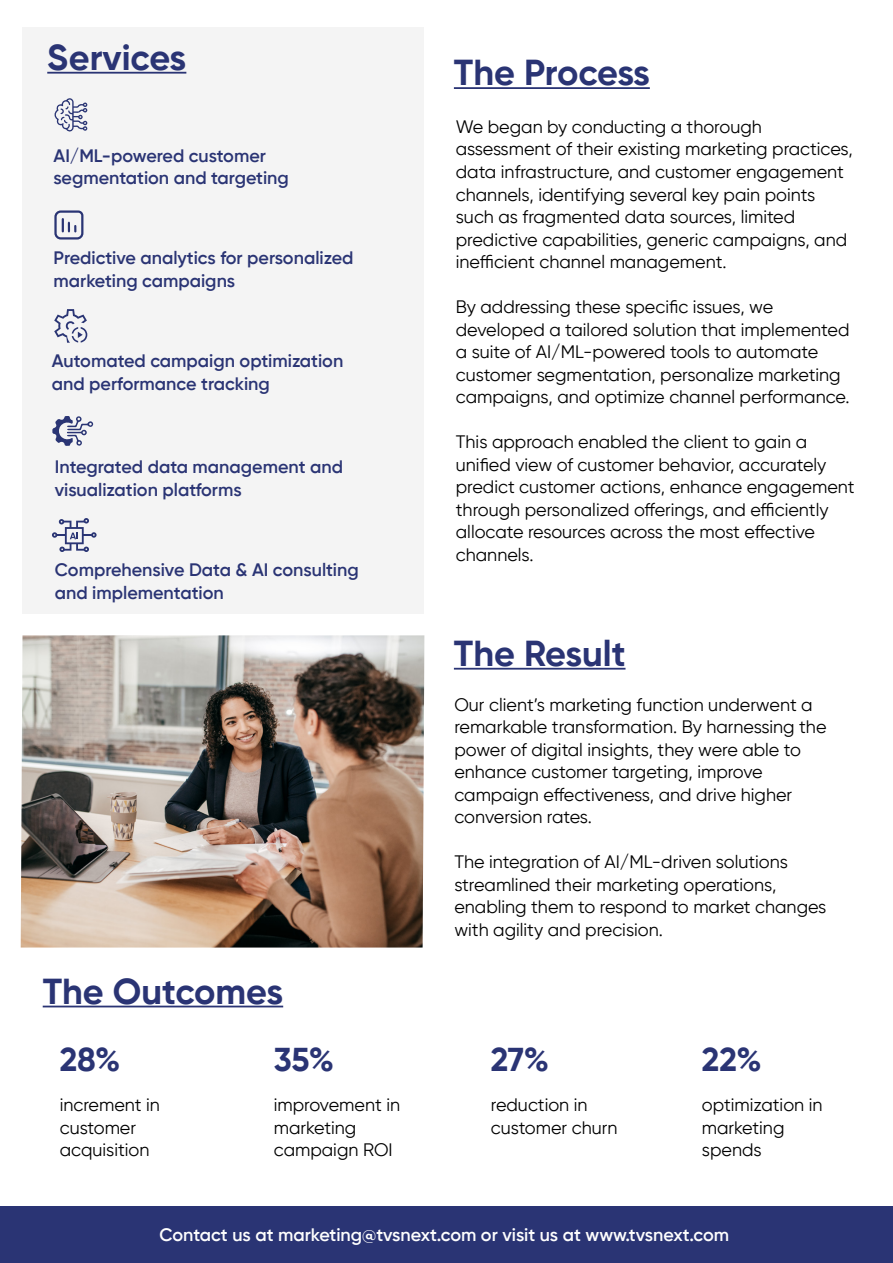
<style>
.page{position:relative;width:893px;height:1263px;background:#fff}
.page>*{position:absolute;margin:0;border:0;box-sizing:border-box;transform-origin:0 0}
.t1{font:700 36px "Gilroy";color:#2a3474}
.t2{font:700 33px "Gilroy";letter-spacing:-.01em;color:#2a3474}
.t3{font:18px/22.5px "Gilroy";color:#000}
.t4{font:600 18px/22.5px "Gilroy";color:#2a3474}
.t5{font:600 18px "Gilroy";color:#fefefe}
</style>
<div class="page">
<div style="left:23px;top:28px;width:401px;height:586px;background:#f4f4f4"></div>
<img style="left:21px;top:635px;width:403px;height:312px">
<hr style="left:454px;top:87px;width:196px;height:2px;background:#2a3474">
<hr style="left:47px;top:72px;width:139px;height:2px;background:#2a3474">
<hr style="left:454px;top:668px;width:171px;height:2px;background:#2a3474">
<hr style="left:43px;top:1006px;width:240px;height:1px;background:#2a3474">
<div style="left:0;top:1206px;width:893px;height:57px;background:#2a3474"></div>
<svg style="left:54px;top:98px;width:33px;height:34px"></svg>
<svg style="left:54px;top:210px;width:30px;height:30px"></svg>
<svg style="left:54px;top:309px;width:33px;height:34px"></svg>
<svg style="left:52px;top:416px;width:41px;height:30px"></svg>
<svg style="left:52px;top:518px;width:45px;height:34px"></svg>
<h1 class="t1" style="left:47px;top:35px;width:141px">Services</h1>
<p class="t4" style="left:54px;top:144px;width:237px">AI/ML-powered customer segmentation and targeting</p>
<p class="t4" style="left:54px;top:246px;width:301px">Predictive analytics for personalized marketing campaigns</p>
<p class="t4" style="left:52px;top:350px;width:293px">Automated campaign optimization and performance tracking</p>
<p class="t4" style="left:55px;top:456px;width:290px">Integrated data management and visualization platforms</p>
<p class="t4" style="left:55px;top:559px;width:305px">Comprehensive Data &amp; AI consulting and implementation</p>
<h1 class="t1" style="left:43px;top:969px;width:242px">The Outcomes</h1>
<h2 class="t2" style="left:60px;top:1039px;width:62px">28%</h2>
<p class="t3" style="left:60px;top:1094px;width:102px">increment in customer acquisition</p>
<h2 class="t2" style="left:274px;top:1039px;width:62px">35%</h2>
<p class="t3" style="left:274px;top:1094px;width:128px">improvement in marketing campaign ROI</p>
<h1 class="t1" style="left:454px;top:50px;width:197px">The Process</h1>
<p class="t3" style="left:456px;top:115px;width:399px">We began by conducting a thorough assessment of their existing marketing practices, data infrastructure, and customer engagement channels, identifying several key pain points such as fragmented data sources, limited predictive capabilities, generic campaigns, and inefficient channel management.</p>
<p class="t3" style="left:456px;top:295px;width:395px">By addressing these specific issues, we developed a tailored solution that implemented a suite of AI/ML-powered tools to automate customer segmentation, personalize marketing campaigns, and optimize channel performance.</p>
<p class="t3" style="left:456px;top:430px;width:400px">This approach enabled the client to gain a unified view of customer behavior, accurately predict customer actions, enhance engagement through personalized offerings, and efficiently allocate resources across the most effective channels.</p>
<h1 class="t1" style="left:454px;top:631px;width:173px">The Result</h1>
<p class="t3" style="left:454px;top:693px;width:374px">Our client’s marketing function underwent a remarkable transformation. By harnessing the power of digital insights, they were able to enhance customer targeting, improve campaign effectiveness, and drive higher conversion rates.</p>
<p class="t3" style="left:454px;top:850px;width:374px">The integration of AI/ML-driven solutions streamlined their marketing operations, enabling them to respond to market changes with agility and precision.</p>
<h2 class="t2" style="left:491px;top:1039px;width:60px">27%</h2>
<p class="t3" style="left:491px;top:1094px;width:128px">reduction in customer churn</p>
<h2 class="t2" style="left:702px;top:1039px;width:61px">22%</h2>
<p class="t3" style="left:702px;top:1094px;width:122px">optimization in marketing spends</p>
<p class="t5" style="left:159px;top:1223px;width:571px">Contact us at marketing@tvsnext.com or visit us at www.tvsnext.com</p>
</div>
